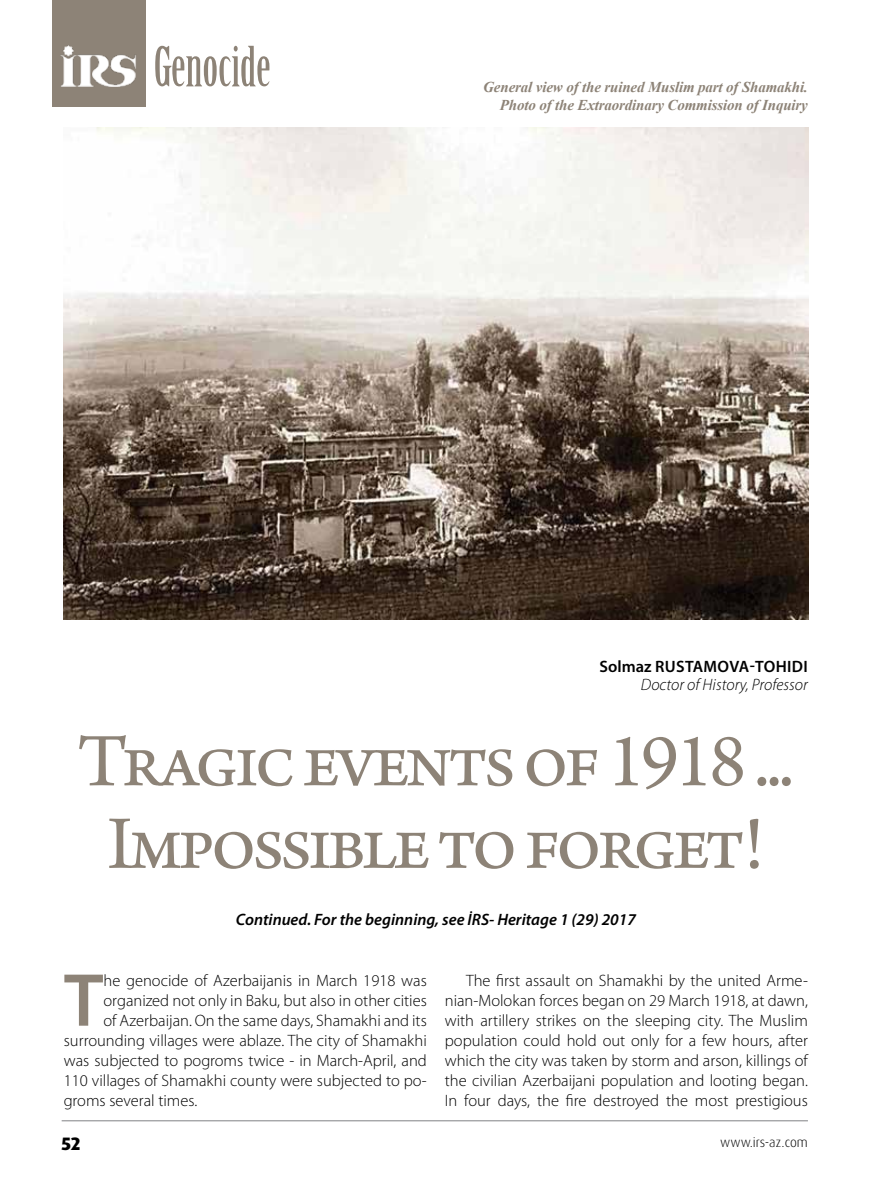
<style>
.page{position:relative;width:893px;height:1191px;background:#fff}
.page>*{position:absolute;margin:0;border:0;box-sizing:border-box;transform-origin:0 0}
.t1{font:79.5px/82.5px "Arno Pro";letter-spacing:-.05em;color:#8d8377;text-align:center}
.t2{font:600 75.75px "Myriad Pro";color:#8d8377}
.t3{font:54.15px "Birch Std";color:#8d8377}
.t4{font:800 18px "Dax Pro";color:#000}
.t5{font:300 16.5px/20px "Myriad Pro";color:#000;text-align:justify}
.t6{font:italic 600 16.5px "Myriad Pro";color:#000}
.t7{font:italic 300 16.5px "Myriad Pro";color:#000}
.t8{font:600 16.5px "Myriad Pro";letter-spacing:.015em;color:#000}
.t9{font:italic 700 15px/18px "Times New Roman";letter-spacing:-.01em;color:#8d8377;text-align:right}
.t10{font:300 13.5px "Dax Pro";color:#000}
</style>
<div class="page">
<hr style="left:62px;top:1120px;width:746px;height:1px;background:#808285">
<img style="left:64px;top:128px;width:744px;height:491px">
<div style="left:52px;top:0;width:94px;height:106px;background:#8d8377"></div>
<img style="left:60px;top:45px;width:76px;height:41px">
<h3 class="t3" style="left:154px;top:36px;width:119px">Genocide</h3>
<p class="t9" style="left:483px;top:77px;width:326px">General view of the ruined Muslim part of Shamakhi.<br>Photo of the Extraordinary Commission of Inquiry</p>
<p class="t8" style="left:600px;top:655px;width:210px">Solmaz RUSTAMOVA-TOHIDI</p>
<p class="t7" style="left:641px;top:675px;width:169px">Doctor of History, Professor</p>
<h1 class="t1" style="left:77px;top:724px;width:719px">Tragic events of 1918 ...<br>Impossible to forget!</h1>
<p class="t6" style="left:236px;top:908px;width:402px">Continued. For the beginning, see İRS- Heritage 1 (29) 2017</p>
<h2 class="t2" style="left:64px;top:952px;width:41px">T</h2>
<p class="t5" style="left:104px;top:970px;width:325px">he genocide of Azerbaijanis in March 1918 was</p>
<p class="t5" style="left:104px;top:990px;width:325px">organized not only in Baku, but also in other cities</p>
<p class="t5" style="left:104px;top:1010px;width:325px">of Azerbaijan. On the same days, Shamakhi and its</p>
<p class="t5" style="left:64px;top:1030px;width:365px">surrounding villages were ablaze. The city of Shamakhi</p>
<p class="t5" style="left:64px;top:1050px;width:365px">was subjected to pogroms twice - in March-April, and</p>
<p class="t5" style="left:64px;top:1070px;width:365px">110 villages of Shamakhi county were subjected to po-</p>
<p class="t5" style="left:64px;top:1090px;width:135px">groms several times.</p>
<p class="t5" style="left:445px;top:970px;width:365px;text-indent:21px">The first assault on Shamakhi by the united Arme&shy;nian-Molokan forces began on 29 March 1918, at dawn, with artillery strikes on the sleeping city. The Muslim population could hold out only for a few hours, after which the city was taken by storm and arson, killings of the civilian Azerbaijani population and looting began.<br>In four days, the fire destroyed the most prestigious</p>
<p class="t4" style="left:62px;top:1131px;width:20px">52</p>
<p class="t10" style="left:720px;top:1133px;width:89px">www.irs-az.com</p>
</div>
